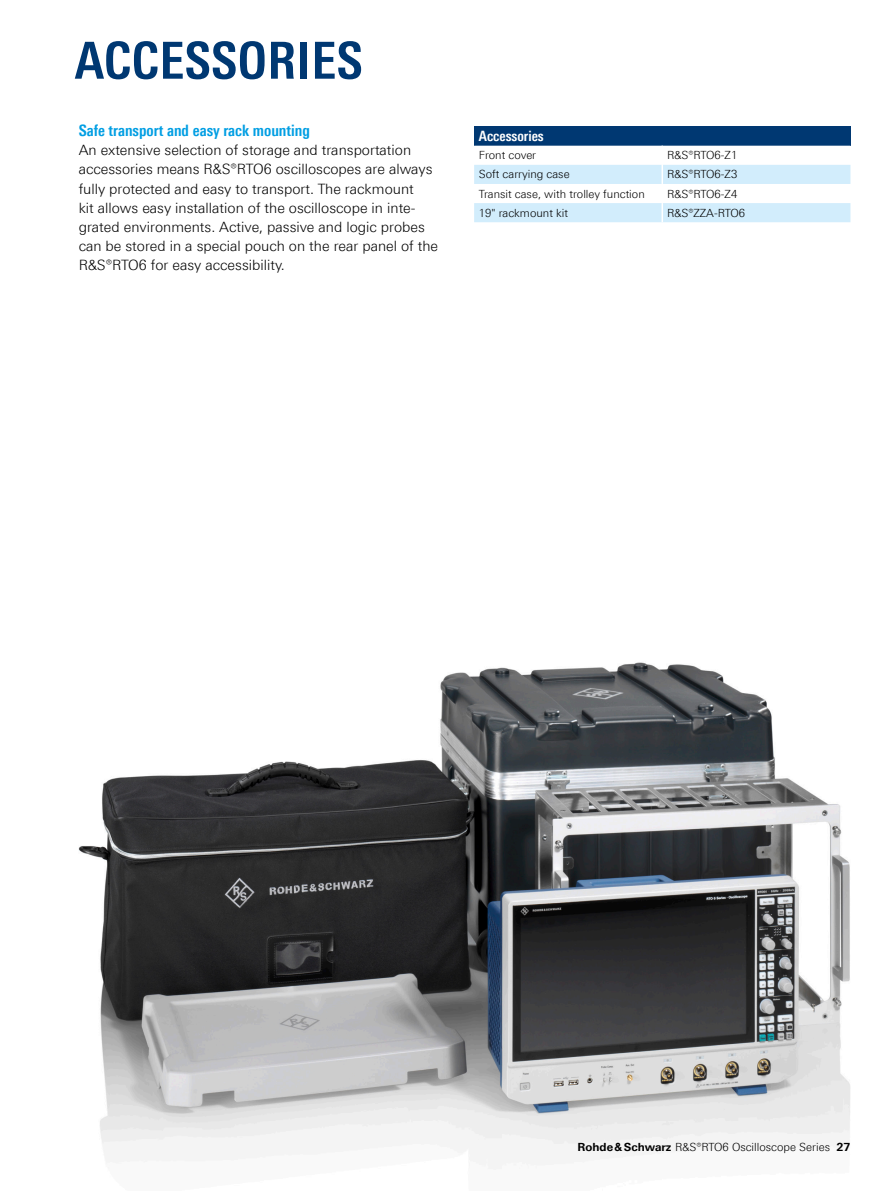
<style>
.page{position:relative;width:893px;height:1191px;background:#fff}
.page>*{position:absolute;margin:0;border:0;box-sizing:border-box;transform-origin:0 0}
.Seiten_Headline_34Pt{font:700 51px "Linotype Univers 620 Cn";letter-spacing:.01em;color:#003872}
.Absatzfett_cyan{font:700 15.75px "Linotype Univers 620 Cn";color:#009ee3}
.Haupttext_ohne_Absta{font:300 14.25px/19.2px "Linotype Univers 330";color:#000}
.Tabellenueberschrift{font:700 14.25px "Linotype Univers 620 Cn";color:#fff}
.Tabelletext{font:300 11.25px "Linotype Univers 330";color:#000}
.s1{font-family:"Linotype Univers 630";font-weight:700}
</style>
<div class="page">
<img style="left:78px;top:662px;width:772px;height:508px">
<div style="left:474px;top:126px;width:376px;height:20px;background:#003872"></div>
<svg style="left:474px;top:165px;width:376px;height:57px"></svg>
<p class="Seiten_Headline_34Pt" style="left:75px;top:30px;width:289px">ACCESSORIES</p>
<p class="Absatzfett_cyan" style="left:79px;top:121px;width:233px">Safe transport and easy rack mounting</p>
<p class="Haupttext_ohne_Absta" style="left:79px;top:140px;width:361px">An extensive selection of storage and transportation accessories means R&amp;S®RTO6 oscilloscopes are always fully protected and easy to transport. The rackmount<br>kit allows easy installation of the oscilloscope in inte&shy;grated environments. Active, passive and logic probes can be stored in a special pouch on the rear panel of the R&amp;S®RTO6 for easy accessibility.</p>
<p class="Tabellenueberschrift" style="left:479px;top:128px;width:66px">Accessories</p>
<p class="Tabelletext" style="left:479px;top:149px;width:59px">Front cover</p>
<p class="Tabelletext" style="left:667px;top:149px;width:72px">R&amp;S®RTO6-Z1</p>
<p class="Tabelletext" style="left:479px;top:168px;width:92px">Soft carrying case</p>
<p class="Tabelletext" style="left:667px;top:168px;width:72px">R&amp;S®RTO6-Z3</p>
<p class="Tabelletext" style="left:479px;top:187px;width:167px">Transit case, with trolley function</p>
<p class="Tabelletext" style="left:667px;top:187px;width:72px">R&amp;S®RTO6-Z4</p>
<p class="Tabelletext" style="left:479px;top:206px;width:91px">19" rackmount kit</p>
<p class="Tabelletext" style="left:667px;top:206px;width:80px">R&amp;S®ZZA-RTO6</p>
<p class="Tabelletext" style="left:577px;top:1140px;width:274px"><span class="s1">Rohde&amp;Schwarz</span> R&amp;S®RTO6 Oscilloscope Series <span class="s1">27</span></p>
</div>
